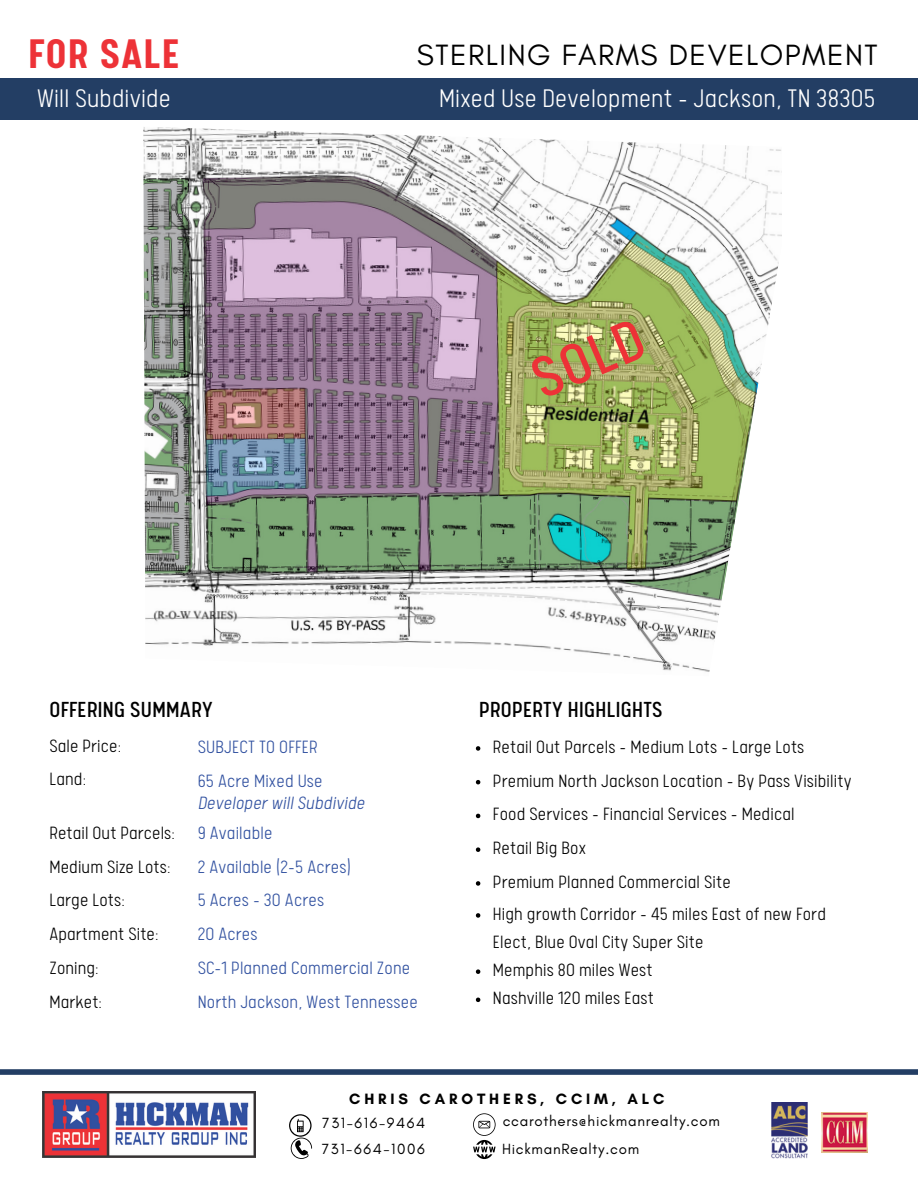
<style>
.page{position:relative;width:918px;height:1188px;background:#fff}
.page>*{position:absolute;margin:0;border:0;box-sizing:border-box;transform-origin:0 0}
.t1{font:65.25px "Calps Sans";color:#ed3237}
.t2{font:700 46.35px "Calps Sans";letter-spacing:.035em;color:#ed3237}
.t3{font:29.85px "Glacial Indifference";letter-spacing:.05em;color:#000}
.t4{font:300 28.5px "Calps Sans";letter-spacing:.005em;color:#fff}
.t5{font:24.45px "Calps Sans";letter-spacing:.015em;color:#000}
.t6{font:300 19.95px/33.8px "Calps Sans";letter-spacing:.01em;color:#000}
.t7{font:300 19.95px/33.8px "Calps Sans";letter-spacing:.01em;color:#3151a0}
.t8{font:italic 300 19.95px "Calps Sans";letter-spacing:.01em;color:#3151a0}
.t9{font:700 15.3px "Glacial Indifference";letter-spacing:.255em;color:#000}
.t10{font:15px/27.8px "Glacial Indifference";letter-spacing:.05em;color:#000}
.t11{font:15px "Glacial Indifference";letter-spacing:.11em;color:#000}
</style>
<div class="page">
<img style="left:43px;top:1091px;width:212px;height:67px">
<svg style="left:289px;top:1114px;width:23px;height:45px"></svg>
<svg style="left:473px;top:1113px;width:23px;height:46px"></svg>
<img style="left:822px;top:1113px;width:46px;height:39px">
<img style="left:771px;top:1103px;width:36px;height:55px">
<div style="left:0;top:1069px;width:918px;height:6px;background:#233e64"></div>
<img style="left:145px;top:127px;width:562px;height:545px">
<svg style="left:0;top:119px;width:145px;height:419px"></svg>
<svg style="left:0;top:148px;width:5px;height:69px"></svg>
<svg style="left:0;top:264px;width:38px;height:274px"></svg>
<svg style="left:707px;top:145px;width:75px;height:527px"></svg>
<svg style="left:731px;top:644px;width:51px;height:28px"></svg>
<svg style="left:476px;top:746px;width:4px;height:5px"></svg>
<svg style="left:476px;top:780px;width:4px;height:4px"></svg>
<svg style="left:476px;top:814px;width:4px;height:4px"></svg>
<svg style="left:476px;top:847px;width:4px;height:5px"></svg>
<svg style="left:476px;top:881px;width:4px;height:5px"></svg>
<svg style="left:476px;top:913px;width:4px;height:5px"></svg>
<svg style="left:476px;top:969px;width:4px;height:5px"></svg>
<svg style="left:476px;top:998px;width:4px;height:4px"></svg>
<div style="left:0;top:78px;width:918px;height:41px;background:#233e64"></div>
<h2 class="t2" style="left:28px;top:35px;width:153px">FOR SALE</h2>
<h3 class="t3" style="left:417px;top:36px;width:462px">STERLING FARMS DEVELOPMENT</h3>
<h3 class="t4" style="left:37px;top:86px;width:135px">Will Subdivide</h3>
<h3 class="t4" style="left:439px;top:86px;width:438px">Mixed Use Development - Jackson, TN 38305</h3>
<h1 class="t1" style="left:524px;top:356px;width:117px;rotate:-23deg">SOLD</h1>
<p class="t5" style="left:49px;top:699px;width:165px">OFFERING SUMMARY</p>
<p class="t5" style="left:479px;top:699px;width:185px">PROPERTY HIGHLIGHTS</p>
<p class="t6" style="left:49px;top:731px;width:73px">Sale Price:<br>Land:</p>
<p class="t7" style="left:198px;top:733px;width:126px">SUBJECT TO OFFER<br>65 Acre Mixed Use</p>
<p class="t6" style="left:493px;top:733px;width:360px">Retail Out Parcels - Medium Lots - Large Lots Premium North Jackson Location - By Pass Visibility Food Services - Financial Services - Medical<br>Retail Big Box<br>Premium Planned Commercial Site</p>
<p class="t6" style="left:493px;top:902px;width:335px;line-height:28.2px">High growth Corridor - 45 miles East of new Ford<br>Elect, Blue Oval City Super Site<br>Memphis 80 miles West<br>Nashville 120 miles East</p>
<p class="t8" style="left:198px;top:794px;width:168px">Developer will Subdivide</p>
<p class="t6" style="left:49px;top:819px;width:127px">Retail Out Parcels:<br>Medium Size Lots:<br>Large Lots:<br>Apartment Site:<br>Zoning:<br>Market:</p>
<p class="t7" style="left:198px;top:819px;width:222px">9 Available<br>2 Available (2-5 Acres)<br>5 Acres - 30 Acres<br>20 Acres<br>SC-1 Planned Commercial Zone<br>North Jackson, West Tennessee</p>
<p class="t9" style="left:349px;top:1090px;width:317px">CHRIS CAROTHERS, CCIM, ALC</p>
<p class="t11" style="left:322px;top:1140px;width:105px">731-664-1006</p>
<p class="t11" style="left:322px;top:1113px;width:105px">731-616-9464</p>
<p class="t10" style="left:502px;top:1107px;width:219px">ccarothers@hickmanrealty.com<br>HickmanRealty.com</p>
</div>
